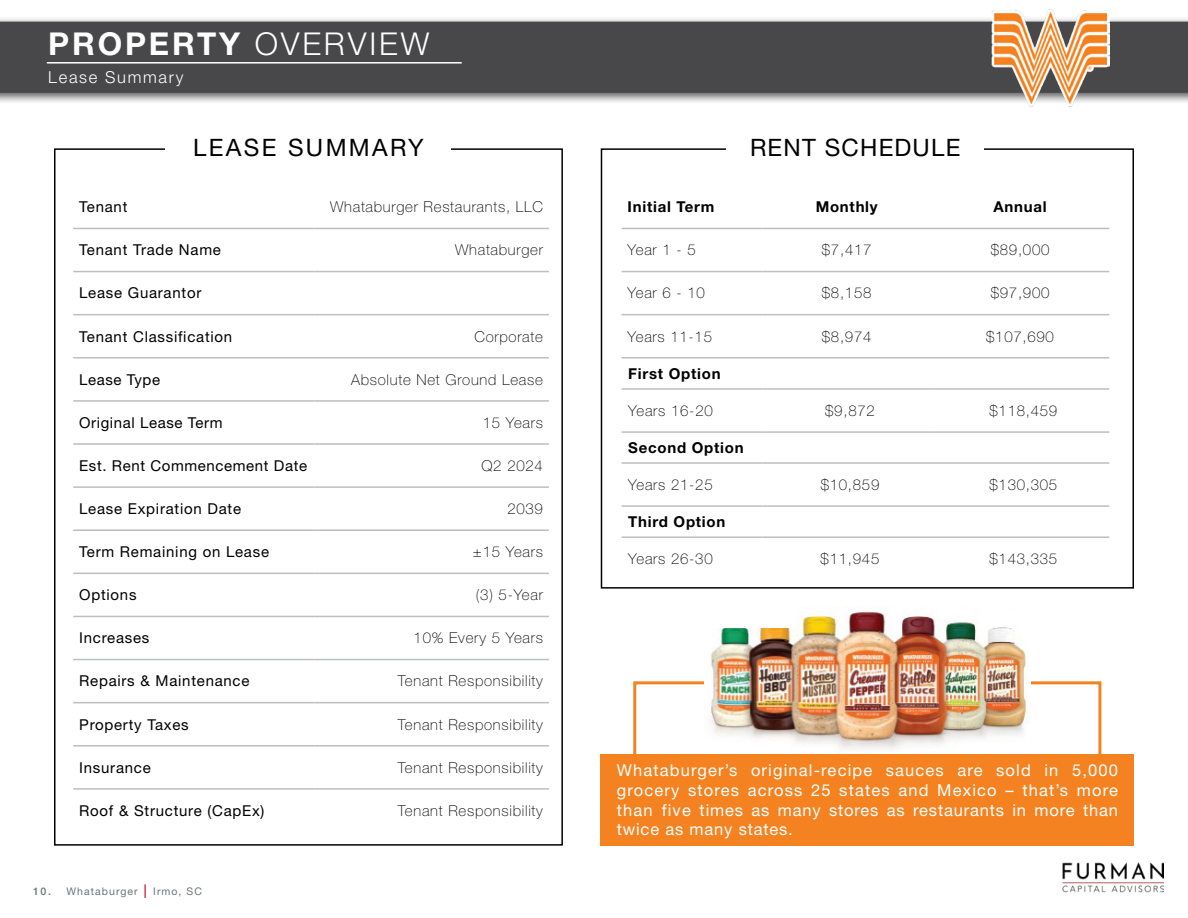
<style>
.page{position:relative;width:1188px;height:918px;background:#fff}
.page>*{position:absolute;margin:0;border:0;box-sizing:border-box;transform-origin:0 0}
.t1{font:700 31.5px "Helvetica Neue LT Std";letter-spacing:.09em;color:#fff}
.t2{font:24px "Helvetica Neue LT Std";letter-spacing:.055em;color:#000}
.t3{font:24px "Helvetica Neue LT Std";letter-spacing:.1em;color:#000}
.t4{font:16.5px/19.8px "Helvetica Neue LT Std";letter-spacing:.05em;color:#fff;text-align:justify}
.t5{font:300 16.5px "Helvetica Neue LT Std";letter-spacing:.1em;color:#fff}
.t6{font:100 15px "Helvetica Neue LT Std";letter-spacing:.05em;color:#000}
.t7{font:15px "Helvetica Neue LT Std";letter-spacing:.05em;color:#000}
.t8{font:700 15px "Helvetica Neue LT Std";letter-spacing:.05em;color:#000}
.t9{font:10.5px "Helvetica Neue LT Std";letter-spacing:.1em;color:#69747a}
.s1{font-weight:300}
.s2{font-weight:500}
.s3{font-weight:700;font-size:13.5px;color:#cf2f40}
</style>
<div class="page">
<img style="left:1062px;top:862px;width:101px;height:31px">
<div style="left:0;top:16px;width:1188px;height:89px;background:#000;opacity:.65"></div>
<div style="left:0;top:22px;width:1188px;height:71px;background:#48484a"></div>
<hr style="left:47px;top:62px;width:415px;height:2px;background:#fff">
<img style="left:991px;top:9px;width:119px;height:98px">
<hr style="left:622px;top:228px;width:140px;height:1px;background:#bcbec0">
<hr style="left:762px;top:228px;width:169px;height:1px;background:#bcbec0">
<hr style="left:931px;top:228px;width:178px;height:1px;background:#bcbec0">
<hr style="left:622px;top:271px;width:140px;height:1px;background:#bcbec0">
<hr style="left:762px;top:271px;width:169px;height:1px;background:#bcbec0">
<hr style="left:931px;top:271px;width:178px;height:1px;background:#bcbec0">
<hr style="left:622px;top:314px;width:140px;height:1px;background:#bcbec0">
<hr style="left:762px;top:314px;width:169px;height:1px;background:#bcbec0">
<hr style="left:931px;top:314px;width:178px;height:1px;background:#bcbec0">
<hr style="left:622px;top:357px;width:140px;height:2px;background:#bcbec0">
<hr style="left:762px;top:357px;width:169px;height:2px;background:#bcbec0">
<hr style="left:931px;top:357px;width:178px;height:2px;background:#bcbec0">
<hr style="left:622px;top:388px;width:140px;height:2px;background:#bcbec0">
<hr style="left:762px;top:388px;width:169px;height:2px;background:#bcbec0">
<hr style="left:931px;top:388px;width:178px;height:2px;background:#bcbec0">
<hr style="left:622px;top:431px;width:140px;height:2px;background:#bcbec0">
<hr style="left:762px;top:431px;width:169px;height:2px;background:#bcbec0">
<hr style="left:931px;top:431px;width:178px;height:2px;background:#bcbec0">
<hr style="left:622px;top:462px;width:140px;height:2px;background:#bcbec0">
<hr style="left:762px;top:462px;width:169px;height:2px;background:#bcbec0">
<hr style="left:931px;top:462px;width:178px;height:2px;background:#bcbec0">
<hr style="left:622px;top:505px;width:140px;height:2px;background:#bcbec0">
<hr style="left:762px;top:505px;width:169px;height:2px;background:#bcbec0">
<hr style="left:931px;top:505px;width:178px;height:2px;background:#bcbec0">
<hr style="left:622px;top:536px;width:140px;height:2px;background:#bcbec0">
<hr style="left:762px;top:536px;width:169px;height:2px;background:#bcbec0">
<hr style="left:931px;top:536px;width:178px;height:2px;background:#bcbec0">
<div style="left:601px;top:148px;width:533px;height:441px;border:2px solid #000"></div>
<div style="left:727px;top:139px;width:257px;height:30px;background:#fff"></div>
<hr style="left:73px;top:228px;width:241px;height:1px;background:#bcbec0">
<hr style="left:314px;top:228px;width:235px;height:1px;background:#bcbec0">
<hr style="left:73px;top:271px;width:241px;height:1px;background:#bcbec0">
<hr style="left:314px;top:271px;width:235px;height:1px;background:#bcbec0">
<hr style="left:73px;top:314px;width:241px;height:1px;background:#bcbec0">
<hr style="left:314px;top:314px;width:235px;height:1px;background:#bcbec0">
<hr style="left:73px;top:357px;width:241px;height:2px;background:#bcbec0">
<hr style="left:314px;top:357px;width:235px;height:2px;background:#bcbec0">
<hr style="left:73px;top:400px;width:241px;height:2px;background:#bcbec0">
<hr style="left:314px;top:400px;width:235px;height:2px;background:#bcbec0">
<hr style="left:73px;top:443px;width:241px;height:2px;background:#bcbec0">
<hr style="left:314px;top:443px;width:235px;height:2px;background:#bcbec0">
<hr style="left:73px;top:486px;width:241px;height:2px;background:#bcbec0">
<hr style="left:314px;top:486px;width:235px;height:2px;background:#bcbec0">
<hr style="left:73px;top:529px;width:241px;height:2px;background:#bcbec0">
<hr style="left:314px;top:529px;width:235px;height:2px;background:#bcbec0">
<hr style="left:73px;top:573px;width:241px;height:1px;background:#bcbec0">
<hr style="left:314px;top:573px;width:235px;height:1px;background:#bcbec0">
<hr style="left:73px;top:616px;width:241px;height:1px;background:#bcbec0">
<hr style="left:314px;top:616px;width:235px;height:1px;background:#bcbec0">
<hr style="left:73px;top:659px;width:241px;height:1px;background:#bcbec0">
<hr style="left:314px;top:659px;width:235px;height:1px;background:#bcbec0">
<hr style="left:73px;top:702px;width:241px;height:1px;background:#bcbec0">
<hr style="left:314px;top:702px;width:235px;height:1px;background:#bcbec0">
<hr style="left:73px;top:745px;width:241px;height:2px;background:#bcbec0">
<hr style="left:314px;top:745px;width:235px;height:2px;background:#bcbec0">
<hr style="left:73px;top:788px;width:241px;height:2px;background:#bcbec0">
<hr style="left:314px;top:788px;width:235px;height:2px;background:#bcbec0">
<div style="left:601px;top:754px;width:533px;height:92px;background:#f58220"></div>
<div style="left:633px;top:681px;width:468px;height:144px;border:3px solid #f58220"></div>
<img style="left:704px;top:612px;width:327px;height:138px">
<div style="left:706px;top:602px;width:88px;height:25px;background:#fff"></div>
<h1 class="t1" style="left:48px;top:24px;width:383px">PROPERTY <span class="s1">OVERVIEW</span></h1>
<p class="t5" style="left:48px;top:67px;width:137px">Lease Summary</p>
<h2 class="t3" style="left:193px;top:134px;width:232px">LEASE SUMMARY</h2>
<p class="t7" style="left:79px;top:198px;width:50px">Tenant</p>
<p class="t6" style="left:330px;top:198px;width:214px">Whataburger Restaurants, LLC</p>
<p class="t7" style="left:79px;top:241px;width:143px">Tenant Trade Name</p>
<p class="t6" style="left:455px;top:241px;width:89px">Whataburger</p>
<p class="t7" style="left:79px;top:284px;width:124px">Lease Guarantor</p>
<p class="t7" style="left:79px;top:327px;width:155px">Tenant Classification</p>
<p class="t6" style="left:474px;top:328px;width:70px">Corporate</p>
<p class="t7" style="left:79px;top:370px;width:82px">Lease Type</p>
<p class="t6" style="left:351px;top:371px;width:193px">Absolute Net Ground Lease</p>
<p class="t7" style="left:79px;top:414px;width:145px">Original Lease Term</p>
<p class="t6" style="left:483px;top:414px;width:62px">15 Years</p>
<p class="t7" style="left:79px;top:457px;width:229px">Est. Rent Commencement Date</p>
<p class="t6" style="left:481px;top:457px;width:63px">Q2 2024</p>
<p class="t7" style="left:79px;top:500px;width:163px">Lease Expiration Date</p>
<p class="t6" style="left:507px;top:500px;width:37px">2039</p>
<p class="t7" style="left:79px;top:543px;width:191px">Term Remaining on Lease</p>
<p class="t6" style="left:473px;top:543px;width:72px">±15 Years</p>
<p class="t7" style="left:79px;top:586px;width:59px">Options</p>
<p class="t6" style="left:476px;top:586px;width:69px">(3) 5-Year</p>
<p class="t7" style="left:79px;top:629px;width:72px">Increases</p>
<p class="t6" style="left:414px;top:629px;width:131px">10% Every 5 Years</p>
<p class="t7" style="left:79px;top:672px;width:172px">Repairs &amp; Maintenance</p>
<p class="t6" style="left:398px;top:673px;width:147px">Tenant Responsibility</p>
<p class="t7" style="left:79px;top:715px;width:111px">Property Taxes</p>
<p class="t6" style="left:398px;top:716px;width:147px">Tenant Responsibility</p>
<p class="t7" style="left:79px;top:758px;width:73px">Insurance</p>
<p class="t6" style="left:398px;top:759px;width:147px">Tenant Responsibility</p>
<p class="t7" style="left:79px;top:802px;width:187px">Roof &amp; Structure (CapEx)</p>
<p class="t6" style="left:398px;top:802px;width:147px">Tenant Responsibility</p>
<p class="t9" style="left:33px;top:885px;width:170px"><span class="s2">10.</span> Whataburger <span class="s3">|</span> Irmo, SC</p>
<h2 class="t2" style="left:750px;top:134px;width:212px">RENT SCHEDULE</h2>
<p class="t8" style="left:628px;top:198px;width:88px">Initial Term</p>
<p class="t8" style="left:816px;top:198px;width:63px">Monthly</p>
<p class="t8" style="left:994px;top:198px;width:55px">Annual</p>
<p class="t6" style="left:628px;top:241px;width:70px">Year 1 - 5</p>
<p class="t6" style="left:822px;top:241px;width:51px">$7,417</p>
<p class="t6" style="left:991px;top:241px;width:60px">$89,000</p>
<p class="t6" style="left:628px;top:285px;width:79px">Year 6 - 10</p>
<p class="t6" style="left:822px;top:285px;width:51px">$8,158</p>
<p class="t6" style="left:991px;top:285px;width:60px">$97,900</p>
<p class="t6" style="left:628px;top:328px;width:86px">Years 11-15</p>
<p class="t6" style="left:822px;top:328px;width:51px">$8,974</p>
<p class="t6" style="left:986px;top:328px;width:69px">$107,690</p>
<p class="t8" style="left:628px;top:364px;width:94px">First Option</p>
<p class="t6" style="left:628px;top:402px;width:86px">Years 16-20</p>
<p class="t6" style="left:825px;top:402px;width:51px">$9,872</p>
<p class="t6" style="left:990px;top:402px;width:69px">$118,459</p>
<p class="t8" style="left:628px;top:438px;width:117px">Second Option</p>
<p class="t6" style="left:628px;top:476px;width:86px">Years 21-25</p>
<p class="t6" style="left:821px;top:476px;width:60px">$10,859</p>
<p class="t6" style="left:990px;top:476px;width:69px">$130,305</p>
<p class="t8" style="left:628px;top:512px;width:99px">Third Option</p>
<p class="t6" style="left:628px;top:550px;width:86px">Years 26-30</p>
<p class="t6" style="left:821px;top:550px;width:60px">$11,945</p>
<p class="t6" style="left:990px;top:550px;width:69px">$143,335</p>
<p class="t4" style="left:617px;top:760px;width:503px">Whataburger’s original-recipe sauces are sold in 5,000 grocery stores across 25 states and Mexico – that’s more than five times as many stores as restaurants in more than twice as many states.</p>
</div>
